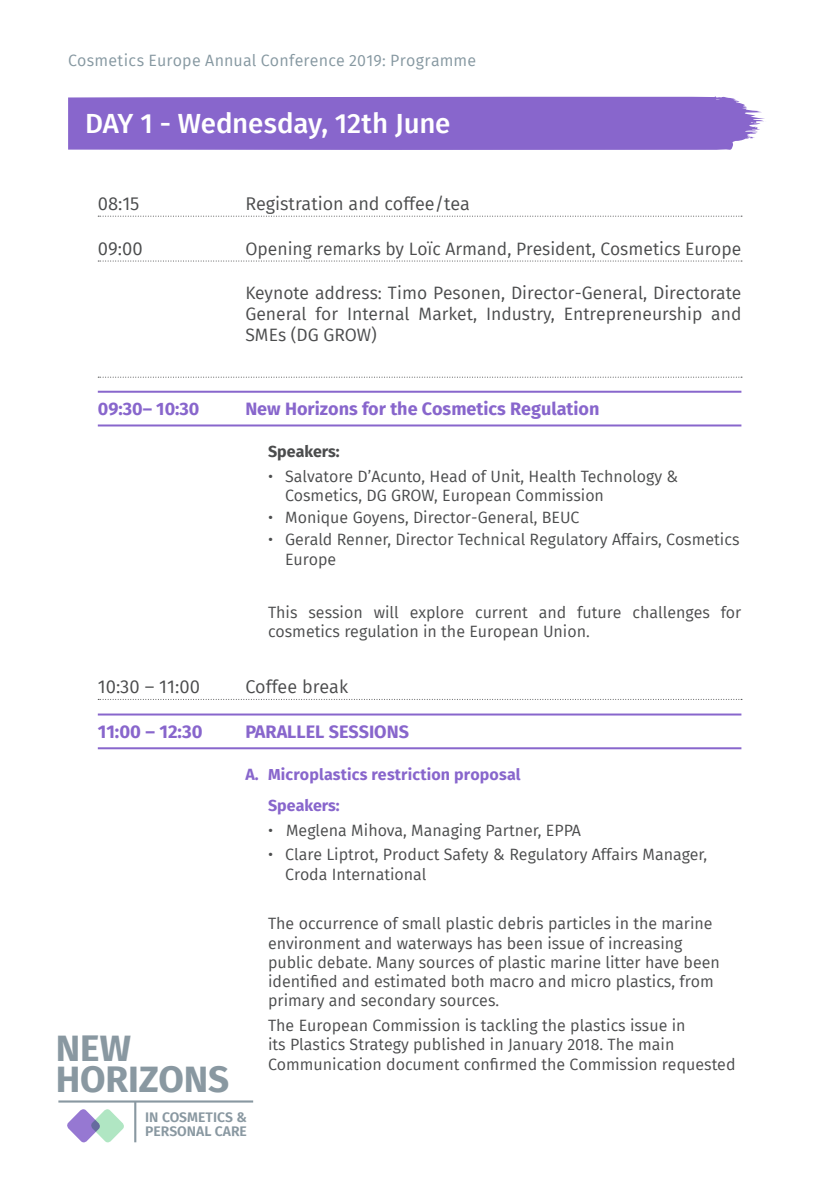
<style>
.page{position:relative;width:840px;height:1191px;background:#fff}
.page>*{position:absolute;margin:0;border:0;box-sizing:border-box;transform-origin:0 0}
.t1{font:700 36.8px/31.4px "Fira Sans";letter-spacing:-.005em;color:#8998a1}
.t2{font:500 27.8px "Fira Sans";letter-spacing:-.005em;color:#fff}
.t3{font:18.4px "Fira Sans";color:#4b4c4d}
.t4{font:700 18.4px "Fira Sans";color:#86c}
.t5{font:700 18px "Fira Sans";color:#86c}
.t6{font:18px "Fira Sans";color:#4b4c4d}
.t7{font:17.6px/21.2px "Fira Sans";color:#4b4c4d;text-align:justify}
.t8{font:16px/19.2px "Fira Sans";color:#4b4c4d}
.t9{font:16px "Fira Sans";letter-spacing:.015em;color:#8698a1}
.t10{font:700 16px "Fira Sans";letter-spacing:.01em;color:#86c}
.t11{font:700 16px "Fira Sans";color:#4b4c4d}
.t12{font:600 14px/14px "Fira Sans";color:#8998a1}
</style>
<div class="page">
<svg style="left:68px;top:96px;width:697px;height:54px;background:#8d6dce"></svg>
<svg style="left:98px;top:216px;width:643px;height:1px"></svg>
<svg style="left:98px;top:261px;width:643px;height:1px"></svg>
<svg style="left:98px;top:377px;width:643px;height:1px"></svg>
<hr style="left:98px;top:391px;width:643px;height:2px;background:#86c">
<hr style="left:98px;top:424px;width:643px;height:2px;background:#86c">
<svg style="left:98px;top:699px;width:643px;height:1px"></svg>
<hr style="left:98px;top:713px;width:643px;height:2px;background:#86c">
<hr style="left:98px;top:747px;width:643px;height:2px;background:#86c">
<svg style="left:67px;top:1109px;width:57px;height:34px"></svg>
<hr style="left:58px;top:1100px;width:195px;height:2px;background:#8998a1">
<hr style="left:134px;top:1101px;width:2px;height:41px;background:#8998a1">
<p class="t9" style="left:68px;top:48px;width:409px">Cosmetics Europe Annual Conference 2019: Programme</p>
<p class="t2" style="left:85px;top:101px;width:367px">DAY 1 - Wednesday, 12th June</p>
<p class="t3" style="left:98px;top:190px;width:43px">08:15</p>
<p class="t6" style="left:245px;top:190px;width:226px">Registration and coffee/tea</p>
<p class="t3" style="left:98px;top:235px;width:46px">09:00</p>
<p class="t7" style="left:245px;top:238px;width:497px">Opening remarks by Loïc Armand, President, Cosmetics Europe</p>
<p class="t7" style="left:245px;top:281px;width:497px">Keynote address: Timo Pesonen, Director-General, Directorate General for Internal Market, Industry, Entrepreneurship and SMEs (DG GROW)</p>
<p class="t5" style="left:98px;top:394px;width:103px">09:30– 10:30</p>
<p class="t5" style="left:245px;top:394px;width:355px">New Horizons for the Cosmetics Regulation</p>
<p class="t11" style="left:268px;top:438px;width:73px">Speakers:</p>
<p class="t8" style="left:285px;top:466px;width:395px;text-indent:-17px">• Salvatore D’Acunto, Head of Unit, Health Technology &amp;<br>Cosmetics, DG GROW, European Commission</p>
<p class="t8" style="left:268px;top:508px;width:313px">• Monique Goyens, Director-General, BEUC</p>
<p class="t8" style="left:285px;top:530px;width:455px;text-indent:-17px">• Gerald Renner, Director Technical Regulatory Affairs, Cosmetics<br>Europe</p>
<p class="t8" style="left:268px;top:602px;width:474px">This session will explore current and future challenges for cosmetics regulation in the European Union.</p>
<p class="t3" style="left:98px;top:673px;width:104px">10:30 – 11:00</p>
<p class="t6" style="left:245px;top:673px;width:104px">Coffee break</p>
<p class="t4" style="left:98px;top:716px;width:106px">11:00 – 12:30</p>
<p class="t5" style="left:245px;top:716px;width:165px">PARALLEL SESSIONS</p>
<p class="t10" style="left:245px;top:761px;width:277px">A. Microplastics restriction proposal</p>
<p class="t10" style="left:268px;top:791px;width:73px">Speakers:</p>
<p class="t8" style="left:268px;top:820px;width:314px">• Meglena Mihova, Managing Partner, EPPA</p>
<p class="t8" style="left:285px;top:845px;width:423px;text-indent:-17px">• Clare Liptrot, Product Safety &amp; Regulatory Affairs Manager,<br>Croda International</p>
<p class="t8" style="left:268px;top:913px;width:453px">The occurrence of small plastic debris particles in the marine environment and waterways has been issue of increasing public debate. Many sources of plastic marine litter have been identified and estimated both macro and micro plastics, from primary and secondary sources.</p>
<p class="t8" style="left:268px;top:1015px;width:468px">The European Commission is tackling the plastics issue in<br>its Plastics Strategy published in January 2018. The main<br>Communication document confirmed the Commission requested</p>
<p class="t1" style="left:56px;top:1030px;width:175px">NEW<br>HORIZONS</p>
<p class="t12" style="left:145px;top:1109px;width:104px">IN COSMETICS &amp;<br>PERSONAL CARE</p>
</div>
